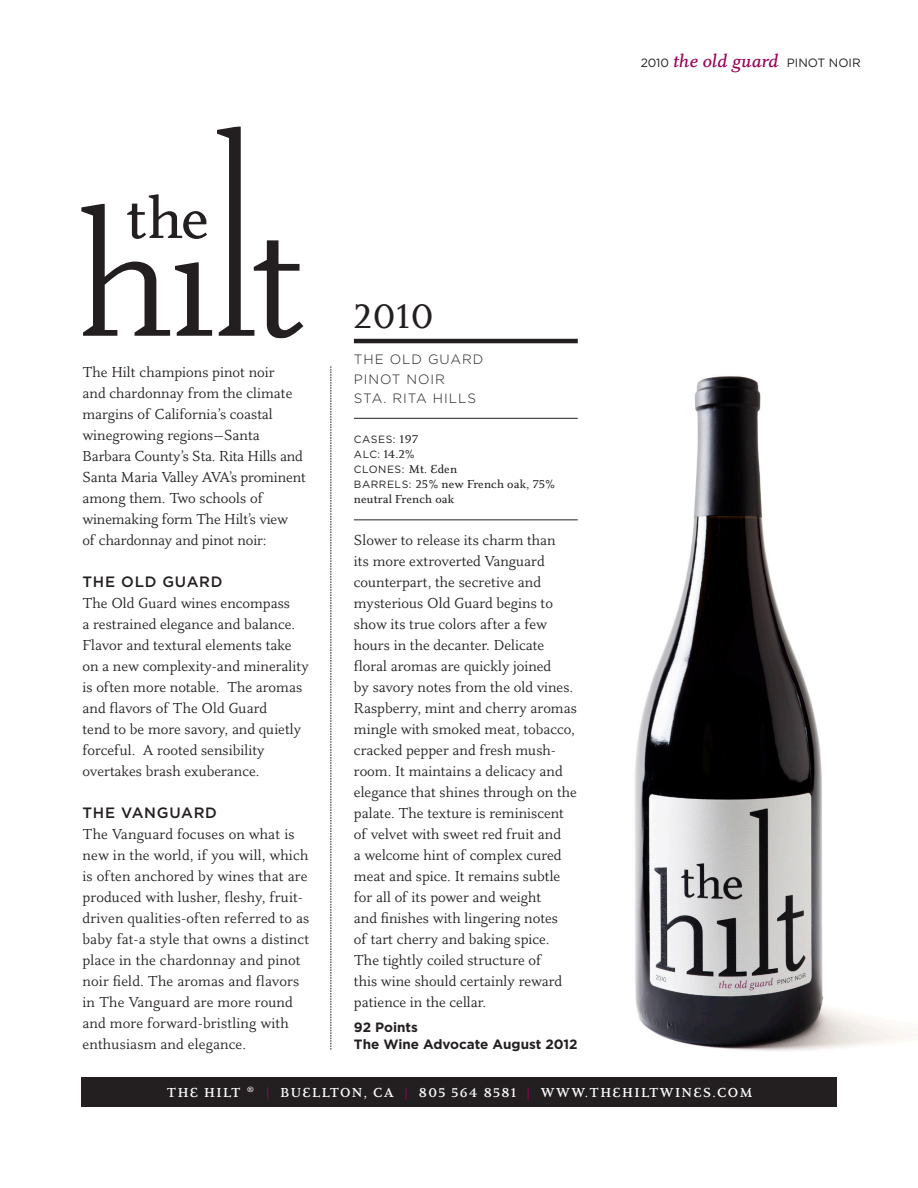
<style>
.page{position:relative;width:918px;height:1188px;background:#fff}
.page>*{position:absolute;margin:0;border:0;box-sizing:border-box;transform-origin:0 0}
.t1{font:500 36px "Eplica";color:#231f20}
.t2{font:15px/21px "Eplica";color:#231f20}
.t3{font:500 15px "Gotham";letter-spacing:.05em;color:#231f20}
.t4{font:700 13.5px "Eplica";letter-spacing:.1em;color:#fff}
.t5{font:700 13.5px "Gotham";color:#231f20}
.t6{font:300 13.5px "Gotham";letter-spacing:.07em;color:#231f20}
.t7{font:500 12px/15px "Eplica";letter-spacing:.01em;color:#231f20}
.t8{font:12px "Gotham";color:#231f20}
.t9{font:10.5px "Gotham";letter-spacing:.05em;color:#231f20}
.s1{font-family:"Eplica";font-weight:500;font-style:italic;font-size:18.75px;color:#9c0159}
.s2{font-family:"Eplica";font-weight:500;font-size:12px}
.s3{font-family:"Gotham";font-weight:400;font-size:10.5px}
.s4{font-size:19.5px}
.s5{color:#9c0159}
</style>
<div class="page">
<img style="left:614px;top:376px;width:296px;height:702px">
<div style="left:81px;top:1078px;width:756px;height:29px;background:#231f20"></div>
<hr style="left:354px;top:418px;width:224px;height:1px;background:#231f20">
<hr style="left:354px;top:519px;width:224px;height:1px;background:#231f20">
<hr style="left:354px;top:339px;width:224px;height:4px;background:#231f20">
<svg style="left:331px;top:366px;width:1px;height:684px"></svg>
<svg style="left:81px;top:126px;width:222px;height:212px"></svg>
<svg style="left:127px;top:194px;width:80px;height:45px"></svg>
<p class="t8" style="left:641px;top:57px;width:222px">2010 <span class="s1">the old guard</span> PINOT NOIR</p>
<p class="t2" style="left:82px;top:362px;width:225px">The Hilt champions pinot noir<br>and chardonnay from the climate margins of California’s coastal winegrowing regions—Santa<br>Barbara County’s Sta. Rita Hills and<br>Santa Maria Valley AVA’s prominent among them. Two schools of winemaking form The Hilt’s view<br>of chardonnay and pinot noir:</p>
<p class="t3" style="left:82px;top:573px;width:142px">THE OLD GUARD</p>
<p class="t2" style="left:82px;top:593px;width:228px">The Old Guard wines encompass<br>a restrained elegance and balance.<br>Flavor and textural elements take on a new complexity-and minerality is often more notable. The aromas and flavors of The Old Guard<br>tend to be more savory, and quietly forceful. A rooted sensibility overtakes brash exuberance.</p>
<p class="t3" style="left:82px;top:804px;width:136px">THE VANGUARD</p>
<p class="t2" style="left:82px;top:824px;width:229px">The Vanguard focuses on what is new in the world, if you will, which is often anchored by wines that are produced with lusher, fleshy, fruit&shy;driven qualities-often referred to as baby fat-a style that owns a distinct place in the chardonnay and pinot noir field. The aromas and flavors in The Vanguard are more round and more forward-bristling with enthusiasm and elegance.</p>
<p class="t1" style="left:354px;top:296px;width:81px">2010</p>
<p class="t6" style="left:354px;top:352px;width:131px">THE OLD GUARD</p>
<p class="t6" style="left:354px;top:372px;width:93px">PINOT NOIR</p>
<p class="t6" style="left:354px;top:391px;width:124px">STA. RITA HILLS</p>
<p class="t9" style="left:354px;top:433px;width:66px">CASES: <span class="s2">197</span></p>
<p class="t7" style="left:354px;top:447px;width:62px"><span class="s3">ALC:</span> 14.2%</p>
<p class="t9" style="left:354px;top:463px;width:105px">CLONES: <span class="s2">Mt. Eden</span></p>
<p class="t7" style="left:354px;top:477px;width:203px"><span class="s3">BARRELS:</span> 25% new French oak, 75% neutral French oak</p>
<p class="t2" style="left:354px;top:530px;width:225px">Slower to release its charm than<br>its more extroverted Vanguard counterpart, the secretive and mysterious Old Guard begins to show its true colors after a few hours in the decanter. Delicate floral aromas are quickly joined<br>by savory notes from the old vines.<br>Raspberry, mint and cherry aromas mingle with smoked meat, tobacco, cracked pepper and fresh mush&shy;room. It maintains a delicacy and elegance that shines through on the palate. The texture is reminiscent of velvet with sweet red fruit and<br>a welcome hint of complex cured meat and spice. It remains subtle for all of its power and weight<br>and finishes with lingering notes<br>of tart cherry and baking spice.<br>The tightly coiled structure of<br>this wine should certainly reward patience in the cellar.</p>
<p class="t5" style="left:354px;top:1020px;width:66px">92 Points</p>
<p class="t5" style="left:354px;top:1036px;width:225px">The Wine Advocate August 2012</p>
<p class="t4" style="left:167px;top:1085px;width:587px">THE HILT <span class="s4">®</span> <span class="s5">|</span> BUELLTON, CA <span class="s5">|</span> 805 564 8581 <span class="s5">|</span> WWW.THEHILTWINES.COM</p>
</div>
